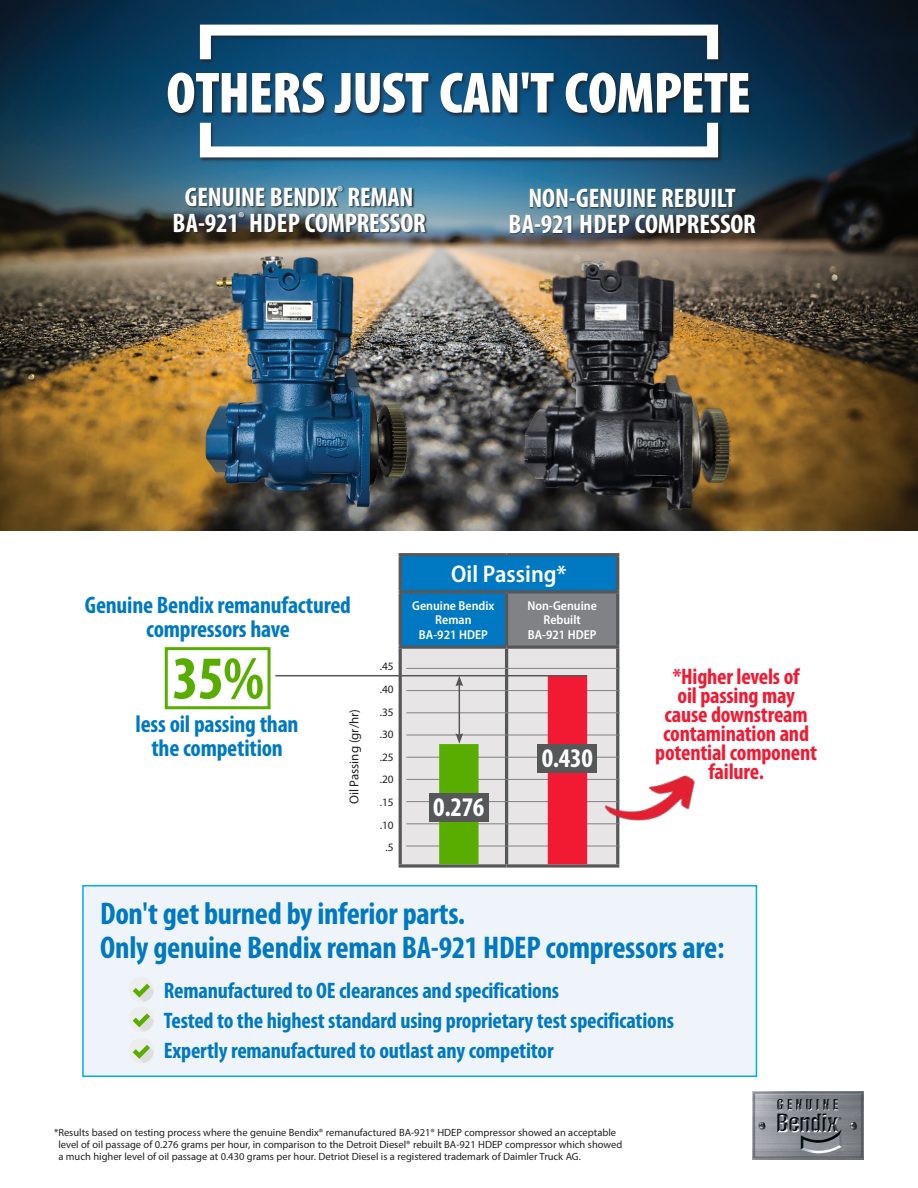
<style>
.page{position:relative;width:918px;height:1188px;background:#fff}
.page>*{position:absolute;margin:0;border:0;box-sizing:border-box;transform-origin:0 0}
.t1{font:700 condensed 61.35px "Myriad Pro";color:#59ad00}
.t2{font:900 condensed 58.5px "Myriad Pro";letter-spacing:-.015em;color:#fff}
.t3{font:700 condensed 31.5px/34.5px "Myriad Pro";letter-spacing:-.01em;color:#0079c2}
.t4{font:700 condensed 27px/25.5px "Myriad Pro";letter-spacing:-.01em;color:#fff;text-align:center}
.t5{font:24.15px "Myriad Variable Concept";color:#fff}
.t6{font:700 condensed 24px/24px "Myriad Pro";letter-spacing:-.01em;color:#0079c2;text-align:center}
.t7{font:700 condensed 22.5px "Myriad Pro";letter-spacing:-.01em;color:#0079c2}
.t8{font:700 condensed 22.5px/18.9px "Myriad Pro";letter-spacing:-.01em;color:#f21a33;text-align:center}
.t9{font:12.9px/14.5px "Myriad Variable Concept";color:#fff;text-align:center}
.t10{font:12.9px "Myriad Pro";color:#231f20}
.t11{font:11.25px/22.6px "Myriad Pro";color:#231f20;text-align:center}
.t12{font:10.5px/12px "Myriad Pro";color:#231f20}
</style>
<div class="page">
<img style="left:0;top:0;width:918px;height:531px">
<div style="left:167px;top:71px;width:587px;height:47px;background:#231f20;opacity:.75"></div>
<div style="left:174px;top:186px;width:254px;height:48px;background:#231f20;opacity:.75"></div>
<div style="left:510px;top:188px;width:248px;height:47px;background:#231f20;opacity:.75"></div>
<div style="left:402px;top:556px;width:214px;height:90px;background:#0079c2"></div>
<div style="left:507px;top:592px;width:111px;height:55px;background:#808285"></div>
<div style="left:402px;top:649px;width:214px;height:215px;background:#e7e5e5"></div>
<hr style="left:399px;top:553px;width:108px;height:3px;background:#555759">
<hr style="left:399px;top:556px;width:3px;height:34px;background:#555759">
<hr style="left:507px;top:553px;width:112px;height:3px;background:#555759">
<hr style="left:616px;top:556px;width:3px;height:34px;background:#555759">
<svg style="left:399px;top:590px;width:108px;height:4px"></svg>
<hr style="left:399px;top:594px;width:3px;height:52px;background:#555759">
<svg style="left:507px;top:590px;width:112px;height:4px"></svg>
<hr style="left:505px;top:594px;width:3px;height:52px;background:#555759">
<hr style="left:616px;top:594px;width:3px;height:52px;background:#555759">
<hr style="left:399px;top:646px;width:108px;height:3px;background:#555759">
<hr style="left:399px;top:649px;width:3px;height:215px;background:#555759">
<hr style="left:507px;top:646px;width:112px;height:3px;background:#555759">
<hr style="left:505px;top:649px;width:3px;height:215px;background:#555759">
<hr style="left:616px;top:649px;width:3px;height:215px;background:#555759">
<svg style="left:399px;top:864px;width:108px;height:4px"></svg>
<svg style="left:507px;top:864px;width:112px;height:4px"></svg>
<hr style="left:406px;top:668px;width:214px;height:1px;background:#808285">
<hr style="left:406px;top:690px;width:214px;height:1px;background:#808285">
<hr style="left:406px;top:713px;width:214px;height:1px;background:#808285">
<hr style="left:406px;top:735px;width:214px;height:1px;background:#808285">
<hr style="left:406px;top:757px;width:214px;height:1px;background:#808285">
<hr style="left:406px;top:779px;width:214px;height:1px;background:#808285">
<hr style="left:406px;top:801px;width:214px;height:1px;background:#808285">
<hr style="left:406px;top:824px;width:214px;height:1px;background:#808285">
<hr style="left:406px;top:846px;width:214px;height:1px;background:#808285">
<div style="left:439px;top:744px;width:40px;height:120px;background:#59ad00"></div>
<div style="left:548px;top:675px;width:39px;height:189px;background:#f21a33"></div>
<div style="left:430px;top:793px;width:59px;height:29px;background:#555759"></div>
<div style="left:538px;top:745px;width:59px;height:28px;background:#555759"></div>
<hr style="left:459px;top:684px;width:1px;height:52px;background:#555759">
<svg style="left:455px;top:676px;width:8px;height:10px"></svg>
<svg style="left:455px;top:733px;width:8px;height:11px"></svg>
<hr style="left:275px;top:675px;width:312px;height:1px;background:#555759">
<div style="left:165px;top:647px;width:106px;height:62px;border:3px solid #59ad00"></div>
<img style="left:590px;top:755px;width:105px;height:93px">
<div style="left:82px;top:885px;width:675px;height:192px;background:#eff4fa;border:2px solid #00aeef"></div>
<svg style="left:129px;top:1038px;width:25px;height:25px"></svg>
<svg style="left:129px;top:977px;width:25px;height:55px"></svg>
<img style="left:191px;top:219px;width:228px;height:312px">
<div style="left:199px;top:24px;width:524px;height:40px;background:#231f20;opacity:.75"></div>
<svg style="left:200px;top:25px;width:518px;height:40px"></svg>
<div style="left:199px;top:122px;width:524px;height:40px;background:#231f20;opacity:.75"></div>
<svg style="left:200px;top:117px;width:518px;height:40px"></svg>
<img style="left:753px;top:1091px;width:111px;height:69px">
<img style="left:518px;top:252px;width:222px;height:267px">
<p class="t2" style="left:166px;top:56px;width:586px">OTHERS JUST CAN'T COMPETE</p>
<p class="t4" style="left:173px;top:184px;width:255px">GENUINE BENDIX<sup>®</sup> REMAN<br>BA-921<sup>®</sup> HDEP COMPRESSOR</p>
<p class="t4" style="left:508px;top:185px;width:249px">NON-GENUINE REBUILT<br>BA-921 HDEP COMPRESSOR</p>
<p class="t6" style="left:85px;top:592px;width:268px">Genuine Bendix remanufactured compressors have</p>
<p class="t1" style="left:172px;top:640px;width:93px">35%</p>
<p class="t6" style="left:136px;top:712px;width:164px">less oil passing than the competition</p>
<p class="t10" style="left:346px;top:804px;width:97px;rotate:-90deg">Oil Passing (gr/hr)</p>
<p class="t11" style="left:380px;top:655px;width:15px">.45 .40 .35 .30 .25 .20 .15 .10 .5</p>
<p class="t5" style="left:451px;top:560px;width:117px">Oil Passing*</p>
<p class="t9" style="left:412px;top:598px;width:84px">Genuine Bendix<br>Reman<br>BA-921 HDEP</p>
<p class="t9" style="left:527px;top:598px;width:71px">Non-Genuine<br>Rebuilt<br>BA-921 HDEP</p>
<p class="t4" style="left:433px;top:794px;width:53px">0.276</p>
<p class="t4" style="left:542px;top:745px;width:53px">0.430</p>
<p class="t8" style="left:655px;top:667px;width:163px">*Higher levels of<br>oil passing may cause downstream contamination and potential component failure.</p>
<p class="t3" style="left:100px;top:895px;width:626px">Don't get burned by inferior parts.<br>Only genuine Bendix reman BA-921 HDEP compressors are:</p>
<p class="t7" style="left:164px;top:976px;width:397px">Remanufactured to OE clearances and specifications</p>
<p class="t7" style="left:164px;top:1006px;width:512px">Tested to the highest standard using proprietary test specifications</p>
<p class="t7" style="left:164px;top:1036px;width:391px">Expertly remanufactured to outlast any competitor</p>
<p class="t12" style="left:58px;top:1126px;width:566px;text-indent:-4px">*Results based on testing process where the genuine Bendix® remanufactured BA-921® HDEP compressor showed an acceptable level of oil passage of 0.276 grams per hour, in comparison to the Detroit Diesel® rebuilt BA-921 HDEP compressor which showed a much higher level of oil passage at 0.430 grams per hour. Detriot Diesel is a registered trademark of Daimler Truck AG.</p>
</div>
